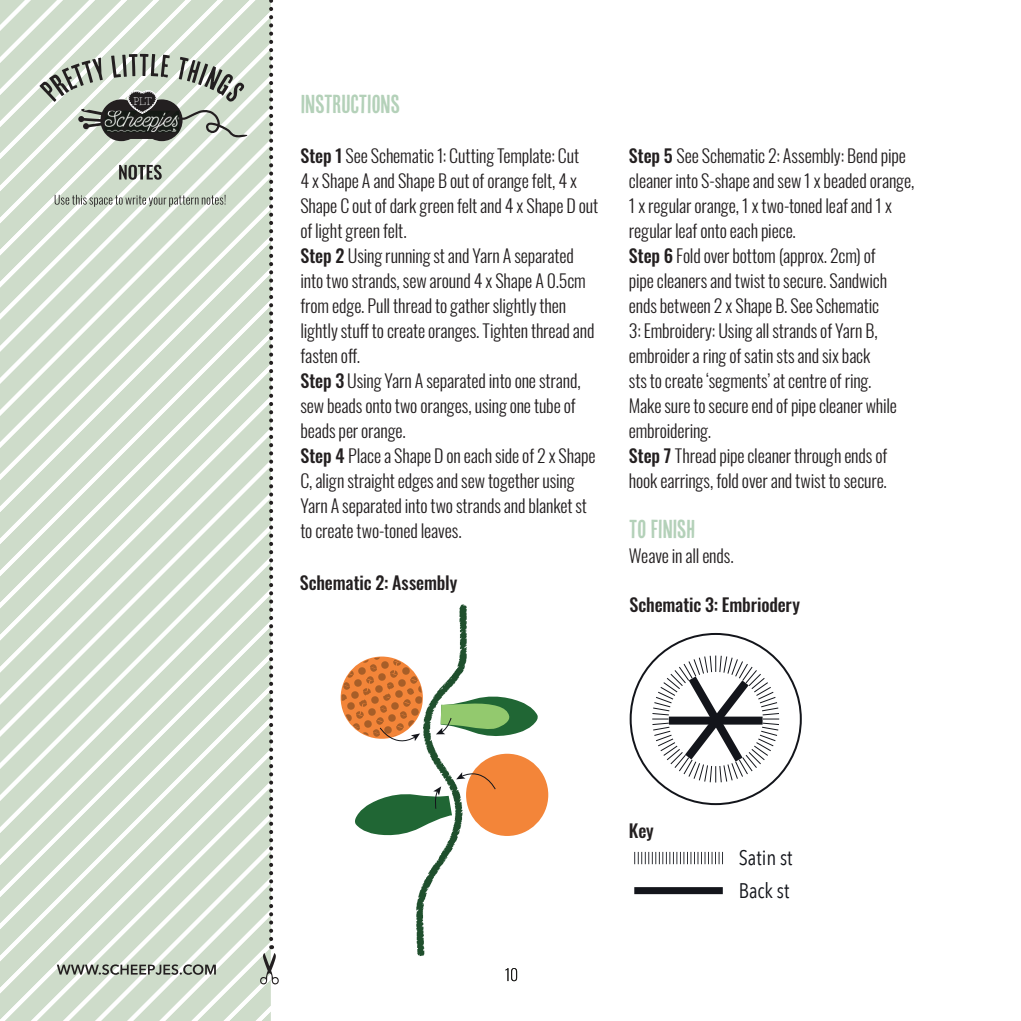
<style>
.page{position:relative;width:1021px;height:1021px;background:#fff}
.page>*{position:absolute;margin:0;border:0;box-sizing:border-box;transform-origin:0 0}
.t1{font:26px "Cheap Pine Sans";letter-spacing:-.025em;color:#b4d1b9}
.t2{font:21px/32.8px "Avenir Next Condensed";color:#13151b}
.t3{font:300 18px/25px "Oswald";letter-spacing:-.005em;color:#231f20}
.t4{font:500 18px "Oswald";letter-spacing:-.01em;color:#231f20}
.t5{font:12px "Grandma";color:#fff}
.s1{font-weight:500}
</style>
<div class="page">
<img style="left:416px;top:693px;width:113px;height:289px">
<svg style="left:505px;top:968px;width:12px;height:13px"></svg>
<div style="left:467px;top:754px;width:80px;height:81px;background:#f38539;border-radius:50%"></div>
<div style="left:466px;top:753px;width:82px;height:83px;border:2px solid #f38539;border-radius:50%"></div>
<svg style="left:340px;top:656px;width:86px;height:93px"></svg>
<svg style="left:436px;top:604px;width:102px;height:138px"></svg>
<svg style="left:355px;top:766px;width:141px;height:72px"></svg>
<svg style="left:651px;top:654px;width:129px;height:129px"></svg>
<svg style="left:634px;top:851px;width:89px;height:13px"></svg>
<div style="left:634px;top:887px;width:88px;height:7px;background:#13151b"></div>
<svg style="left:0;top:0;width:279px;height:1020px"></svg>
<p class="t5" style="left:134px;top:94px;width:20px">PLT</p>
<h1 class="t1" style="left:300px;top:89px;width:101px">INSTRUCTIONS</h1>
<p class="t3" style="left:300px;top:141px;width:299px"><span class="s1">Step 1</span> See Schematic 1: Cutting Template: Cut<br>4 x Shape A and Shape B out of orange felt, 4 x Shape C out of dark green felt and 4 x Shape D out of light green felt.<br><span class="s1">Step 2</span> Using running st and Yarn A separated into two strands, sew around 4 x Shape A 0.5cm from edge. Pull thread to gather slightly then lightly stuff to create oranges. Tighten thread and fasten off.<br><span class="s1">Step 3</span> Using Yarn A separated into one strand, sew beads onto two oranges, using one tube of beads per orange.<br><span class="s1">Step 4</span> Place a Shape D on each side of 2 x Shape C, align straight edges and sew together using Yarn A separated into two strands and blanket st to create two-toned leaves.</p>
<p class="t3" style="left:629px;top:141px;width:287px"><span class="s1">Step 5</span> See Schematic 2: Assembly: Bend pipe cleaner into S-shape and sew 1 x beaded orange, 1 x regular orange, 1 x two-toned leaf and 1 x regular leaf onto each piece.<br><span class="s1">Step 6</span> Fold over bottom (approx. 2cm) of<br>pipe cleaners and twist to secure. Sandwich ends between 2 x Shape B. See Schematic<br>3: Embroidery: Using all strands of Yarn B, embroider a ring of satin sts and six back<br>sts to create ‘segments’ at centre of ring.<br>Make sure to secure end of pipe cleaner while embroidering.<br><span class="s1">Step 7</span> Thread pipe cleaner through ends of hook earrings, fold over and twist to secure.</p>
<h1 class="t1" style="left:629px;top:514px;width:68px">TO FINISH</h1>
<p class="t3" style="left:629px;top:541px;width:106px">Weave in all ends.</p>
<p class="t4" style="left:300px;top:573px;width:159px">Schematic 2: Assembly</p>
<p class="t4" style="left:629px;top:595px;width:172px">Schematic 3: Embriodery</p>
<p class="t4" style="left:629px;top:820px;width:26px">Key</p>
<p class="t2" style="left:738px;top:840px;width:55px">Satin st<br>Back st</p>
</div>
